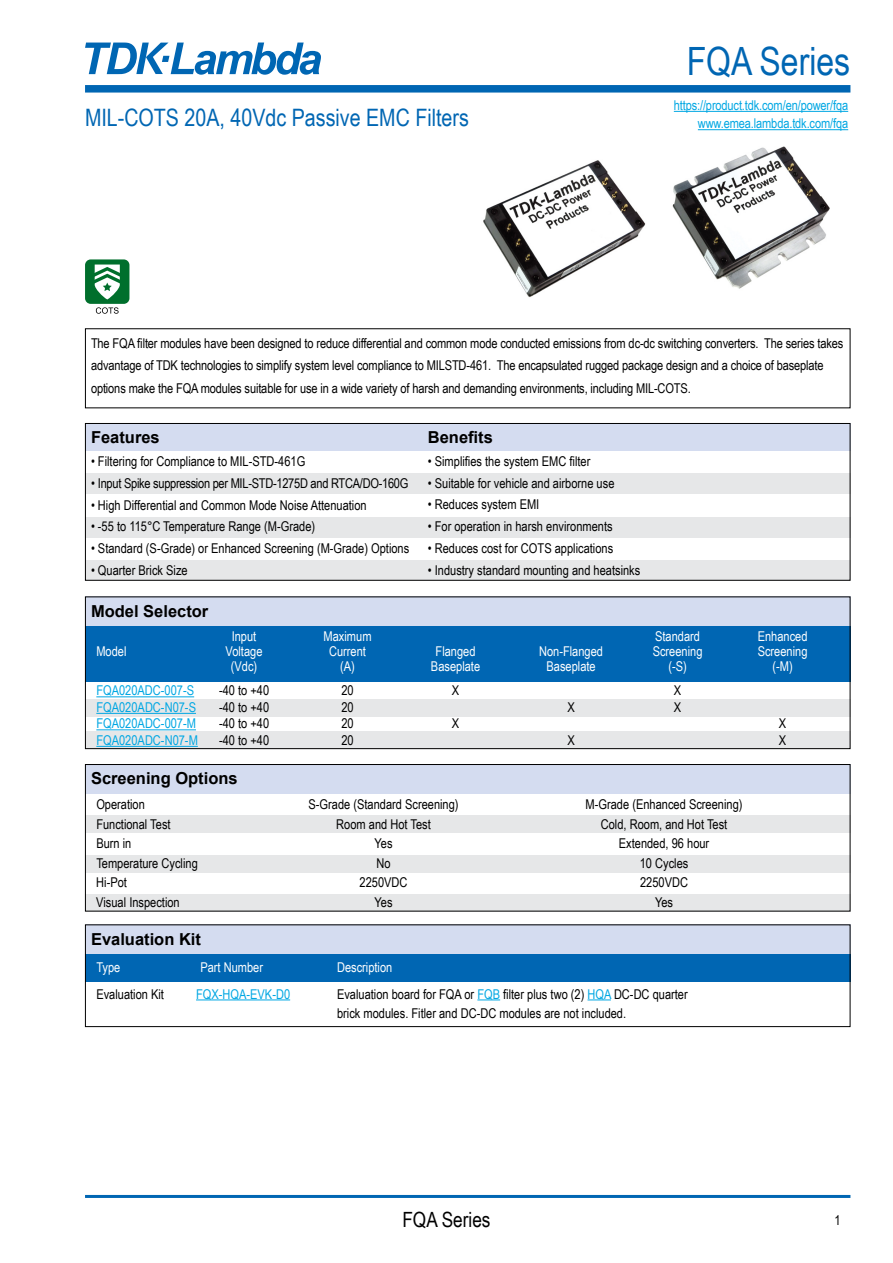
<style>
.page{position:relative;width:893px;height:1263px;background:#fff}
.page>*{position:absolute;margin:0;border:0;box-sizing:border-box;transform-origin:0 0}
.t1{font:39px "Arial Narrow";color:#0066b3}
.t2{font:24px "Arial Narrow";color:#0066b3}
.t3{font:21px "Arial Narrow";color:#000}
.t4{font:700 16.5px "Arial";color:#000}
.t5{font:13.5px/22.5px "Arial Narrow";color:#000}
.t6{font:13.5px "Arial Narrow";color:#fff}
.t7{font:13.5px "Arial Narrow";color:#00a7e3}
.t8{font:13.5px "Arial Narrow";letter-spacing:-.02em;color:#000}
.s1{color:#00a7e3}
</style>
<div class="page">
<div style="left:85px;top:85px;width:765px;height:8px;background:#0066b3"></div>
<hr style="left:85px;top:1195px;width:765px;height:3px;background:#0066b3">
<svg style="left:85px;top:43px;width:236px;height:32px"></svg>
<svg style="left:96px;top:307px;width:23px;height:7px"></svg>
<div style="left:85px;top:259px;width:44px;height:45px;background:#006f2c;border-radius:6px"></div>
<svg style="left:94px;top:265px;width:26px;height:34px"></svg>
<div style="left:85px;top:473px;width:765px;height:21px;background:#e6e7e8"></div>
<div style="left:85px;top:518px;width:765px;height:20px;background:#e6e7e8"></div>
<div style="left:85px;top:560px;width:765px;height:21px;background:#e6e7e8"></div>
<div style="left:85px;top:423px;width:765px;height:28px;background:#d4dcf0"></div>
<div style="left:85px;top:423px;width:765px;height:158px;border:1px solid #000"></div>
<hr style="left:698px;top:129px;width:150px;height:1px;background:#00a7e3">
<hr style="left:674px;top:111px;width:174px;height:1px;background:#00a7e3">
<div style="left:85px;top:596px;width:765px;height:30px;background:#d4dcf0"></div>
<div style="left:85px;top:626px;width:765px;height:55px;background:#0066b3"></div>
<div style="left:85px;top:954px;width:765px;height:28px;background:#0066b3"></div>
<div style="left:85px;top:699px;width:765px;height:18px;background:#e6e7e8"></div>
<div style="left:85px;top:732px;width:765px;height:17px;background:#e6e7e8"></div>
<div style="left:85px;top:596px;width:765px;height:153px;border:1px solid #000"></div>
<hr style="left:96px;top:696px;width:98px;height:1px;background:#00a7e3">
<hr style="left:96px;top:713px;width:100px;height:1px;background:#00a7e3">
<hr style="left:96px;top:729px;width:100px;height:1px;background:#00a7e3">
<hr style="left:96px;top:746px;width:102px;height:1px;background:#00a7e3">
<div style="left:85px;top:764px;width:765px;height:30px;background:#d4dcf0"></div>
<div style="left:85px;top:924px;width:765px;height:30px;background:#d4dcf0"></div>
<div style="left:85px;top:816px;width:765px;height:17px;background:#e6e7e8"></div>
<div style="left:85px;top:855px;width:765px;height:17px;background:#e6e7e8"></div>
<div style="left:85px;top:894px;width:765px;height:17px;background:#e6e7e8"></div>
<div style="left:85px;top:764px;width:765px;height:147px;border:1px solid #000"></div>
<div style="left:85px;top:924px;width:765px;height:103px;border:1px solid #000"></div>
<hr style="left:196px;top:999px;width:94px;height:1px;background:#00a7e3">
<svg style="left:477px;top:999px;width:23px;height:1px"></svg>
<svg style="left:587px;top:999px;width:24px;height:1px"></svg>
<img style="left:672px;top:146px;width:158px;height:143px">
<img style="left:483px;top:160px;width:163px;height:138px">
<h2 class="t2" style="left:85px;top:100px;width:385px">MIL-COTS 20A, 40Vdc Passive EMC Filters</h2>
<h1 class="t1" style="left:687px;top:32px;width:165px">FQA Series</h1>
<p class="t7" style="left:674px;top:95px;width:176px">https://product.tdk.com/en/power/fqa</p>
<p class="t7" style="left:698px;top:114px;width:152px">www.emea.lambda.tdk.com/fqa</p>
<p class="t5" style="left:91px;top:331px;width:754px">The FQA filter modules have been designed to reduce differential and common mode conducted emissions from dc-dc switching converters. The series takes advantage of TDK technologies to simplify system level compliance to MILSTD-461. The encapsulated rugged package design and a choice of baseplate options make the FQA modules suitable for use in a wide variety of harsh and demanding environments, including MIL-COTS.</p>
<p class="t4" style="left:91px;top:426px;width:70px">Features</p>
<p class="t4" style="left:428px;top:426px;width:67px">Benefits</p>
<p class="t5" style="left:91px;top:449px;width:216px">• Filtering for Compliance to MIL-STD-461G</p>
<p class="t8" style="left:91px;top:473px;width:319px">• Input Spike suppression per MIL-STD-1275D and RTCA/DO-160G</p>
<p class="t5" style="left:91px;top:493px;width:277px">• High Differential and Common Mode Noise Attenuation</p>
<p class="t5" style="left:91px;top:515px;width:226px">• -55 to 115°C Temperature Range (M-Grade)</p>
<p class="t5" style="left:91px;top:536px;width:320px">• Standard (S-Grade) or Enhanced Screening (M-Grade) Options</p>
<p class="t5" style="left:91px;top:558px;width:98px">• Quarter Brick Size</p>
<p class="t4" style="left:91px;top:599px;width:119px">Model Selector</p>
<p class="t5" style="left:428px;top:449px;width:164px">• Simplifies the system EMC filter</p>
<p class="t5" style="left:428px;top:471px;width:188px">• Suitable for vehicle and airborne use</p>
<p class="t5" style="left:428px;top:493px;width:113px">• Reduces system EMI</p>
<p class="t5" style="left:428px;top:515px;width:186px">• For operation in harsh environments</p>
<p class="t5" style="left:428px;top:536px;width:187px">• Reduces cost for COTS applications</p>
<p class="t5" style="left:428px;top:558px;width:214px">• Industry standard mounting and heatsinks</p>
<p class="t6" style="left:232px;top:627px;width:26px">Input</p>
<p class="t6" style="left:324px;top:627px;width:49px">Maximum</p>
<p class="t6" style="left:655px;top:627px;width:46px">Standard</p>
<p class="t6" style="left:758px;top:627px;width:51px">Enhanced</p>
<p class="t6" style="left:96px;top:642px;width:32px">Model</p>
<p class="t6" style="left:226px;top:642px;width:38px">Voltage</p>
<p class="t6" style="left:329px;top:642px;width:38px">Current</p>
<p class="t6" style="left:436px;top:642px;width:42px">Flanged</p>
<p class="t6" style="left:539px;top:642px;width:65px">Non-Flanged</p>
<p class="t6" style="left:653px;top:642px;width:51px">Screening</p>
<p class="t6" style="left:758px;top:642px;width:51px">Screening</p>
<p class="t6" style="left:231px;top:657px;width:28px">(Vdc)</p>
<p class="t6" style="left:340px;top:657px;width:16px">(A)</p>
<p class="t6" style="left:431px;top:657px;width:51px">Baseplate</p>
<p class="t6" style="left:546px;top:657px;width:51px">Baseplate</p>
<p class="t6" style="left:668px;top:657px;width:20px">(-S)</p>
<p class="t6" style="left:772px;top:657px;width:22px">(-M)</p>
<p class="t7" style="left:96px;top:681px;width:99px">FQA020ADC-007-S</p>
<p class="t5" style="left:219px;top:679px;width:52px">-40 to +40</p>
<p class="t5" style="left:341px;top:679px;width:14px">20</p>
<p class="t5" style="left:452px;top:679px;width:9px">X</p>
<p class="t5" style="left:674px;top:679px;width:9px">X</p>
<p class="t7" style="left:96px;top:697px;width:101px">FQA020ADC-N07-S</p>
<p class="t5" style="left:219px;top:695px;width:52px">-40 to +40</p>
<p class="t5" style="left:341px;top:695px;width:14px">20</p>
<p class="t5" style="left:567px;top:695px;width:9px">X</p>
<p class="t5" style="left:674px;top:695px;width:9px">X</p>
<p class="t7" style="left:96px;top:714px;width:101px">FQA020ADC-007-M</p>
<p class="t5" style="left:219px;top:712px;width:52px">-40 to +40</p>
<p class="t5" style="left:341px;top:712px;width:14px">20</p>
<p class="t5" style="left:452px;top:712px;width:9px">X</p>
<p class="t5" style="left:779px;top:712px;width:9px">X</p>
<p class="t7" style="left:96px;top:730px;width:103px">FQA020ADC-N07-M</p>
<p class="t5" style="left:219px;top:728px;width:52px">-40 to +40</p>
<p class="t5" style="left:341px;top:728px;width:14px">20</p>
<p class="t5" style="left:567px;top:728px;width:9px">X</p>
<p class="t5" style="left:779px;top:728px;width:9px">X</p>
<p class="t4" style="left:91px;top:767px;width:148px">Screening Options</p>
<p class="t5" style="left:96px;top:792px;width:50px">Operation</p>
<p class="t5" style="left:308px;top:792px;width:152px">S-Grade (Standard Screening)</p>
<p class="t5" style="left:586px;top:792px;width:158px">M-Grade (Enhanced Screening)</p>
<p class="t5" style="left:96px;top:812px;width:76px">Functional Test</p>
<p class="t5" style="left:336px;top:812px;width:96px">Room and Hot Test</p>
<p class="t5" style="left:601px;top:812px;width:128px">Cold, Room, and Hot Test</p>
<p class="t5" style="left:96px;top:831px;width:37px">Burn in</p>
<p class="t5" style="left:375px;top:831px;width:20px">Yes</p>
<p class="t5" style="left:619px;top:831px;width:92px">Extended, 96 hour</p>
<p class="t5" style="left:96px;top:851px;width:103px">Temperature Cycling</p>
<p class="t5" style="left:376px;top:851px;width:16px">No</p>
<p class="t5" style="left:640px;top:851px;width:50px">10 Cycles</p>
<p class="t5" style="left:96px;top:870px;width:32px">Hi-Pot</p>
<p class="t5" style="left:360px;top:870px;width:49px">2250VDC</p>
<p class="t5" style="left:640px;top:870px;width:49px">2250VDC</p>
<p class="t5" style="left:96px;top:890px;width:85px">Visual Inspection</p>
<p class="t5" style="left:374px;top:890px;width:20px">Yes</p>
<p class="t5" style="left:655px;top:890px;width:20px">Yes</p>
<p class="t4" style="left:91px;top:927px;width:112px">Evaluation Kit</p>
<p class="t6" style="left:96px;top:957px;width:26px">Type</p>
<p class="t6" style="left:200px;top:957px;width:64px">Part Number</p>
<p class="t6" style="left:337px;top:957px;width:57px">Description</p>
<p class="t5" style="left:96px;top:982px;width:69px">Evaluation Kit</p>
<p class="t7" style="left:196px;top:984px;width:96px">FQX-HQA-EVK-D0</p>
<p class="t5" style="left:337px;top:983px;width:352px;line-height:19.5px">Evaluation board for FQA or <span class="s1">FQB</span> filter plus two (2) <span class="s1">HQA</span> DC-DC quarter brick modules. Fitler and DC-DC modules are not included.</p>
<h3 class="t3" style="left:402px;top:1204px;width:90px">FQA Series</h3>
<p class="t5" style="left:835px;top:1209px;width:8px">1</p>
</div>
